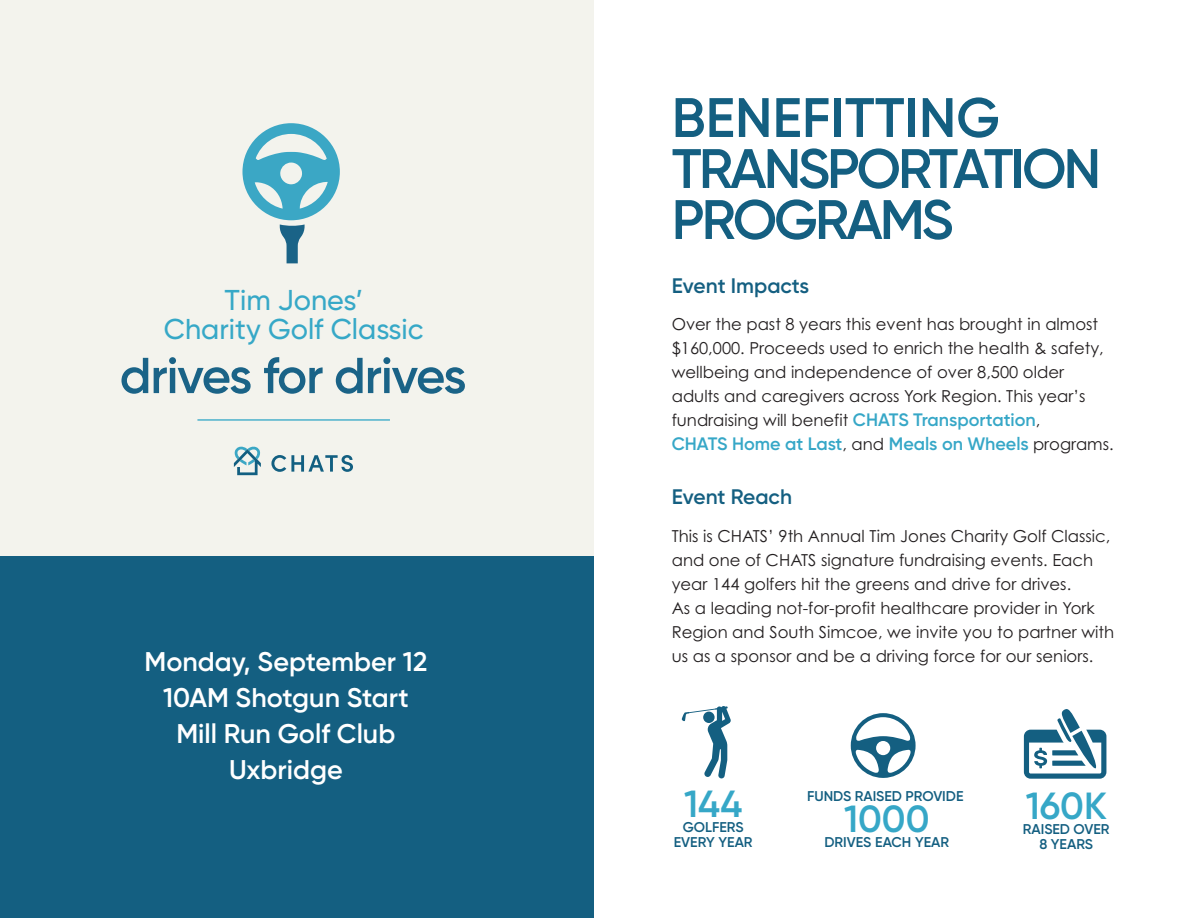
<style>
.page{position:relative;width:1188px;height:918px;background:#fff}
.page>*{position:absolute;margin:0;border:0;box-sizing:border-box;transform-origin:0 0}
.t1{font:600 55.5px/51px "Gilroy";letter-spacing:-.05em;color:#145f81}
.t2{font:600 50.4px "Gilroy";letter-spacing:-.02em;color:#1a6387}
.t3{font:600 37.8px "Gilroy";color:#36a7c7}
.t4{font:500 28.65px/28.7px "Gilroy";color:#36a8c7;text-align:center}
.t5{font:600 27px/36px "Gilroy";color:#fff;text-align:center}
.t6{font:600 21px "Gilroy";color:#145f81}
.t7{font:600 18px "Gilroy";color:#36a7c7}
.t8{font:16.5px/24px "Century Gothic";color:#231f20}
.t9{font:600 14.1px/14.7px "Gilroy";color:#145f81;text-align:center}
.s1{font-family:"Gilroy";font-weight:600;font-size:18px;color:#36a7c7}
.s2{font-family:"Century Gothic";font-weight:400;font-size:16.5px;color:#231f20}
</style>
<div class="page">
<div style="left:0;top:0;width:594px;height:557px;background:#f3f3ed"></div>
<div style="left:0;top:557px;width:594px;height:361px;background:#145f81"></div>
<svg style="left:271px;top:455px;width:82px;height:17px"></svg>
<svg style="left:234px;top:446px;width:27px;height:29px"></svg>
<hr style="left:197px;top:419px;width:193px;height:2px;background:#36a8c7">
<svg style="left:242px;top:123px;width:98px;height:140px"></svg>
<svg style="left:682px;top:706px;width:49px;height:72px"></svg>
<svg style="left:851px;top:713px;width:65px;height:65px"></svg>
<svg style="left:1024px;top:709px;width:82px;height:70px"></svg>
<p class="t4" style="left:164px;top:289px;width:261px">Tim Jones’<br>Charity Golf Classic</p>
<p class="t2" style="left:120px;top:358px;width:348px">drives for drives</p>
<p class="t5" style="left:144px;top:647px;width:284px">Monday, September 12</p>
<p class="t5" style="left:163px;top:683px;width:247px">10AM Shotgun Start</p>
<p class="t5" style="left:176px;top:719px;width:221px">Mill Run Golf Club<br>Uxbridge</p>
<p class="t1" style="left:672px;top:98px;width:431px">BENEFITTING<br>TRANSPORTATION<br>PROGRAMS</p>
<p class="t6" style="left:672px;top:278px;width:139px">Event Impacts</p>
<p class="t8" style="left:672px;top:314px;width:434px">Over the past 8 years this event has brought in almost $160,000. Proceeds used to enrich the health &amp; safety, wellbeing and independence of over 8,500 older adults and caregivers across York Region. This year’s fundraising will benefit <span class="s1">CHATS Transportation</span>,</p>
<p class="t7" style="left:672px;top:438px;width:444px">CHATS Home at Last<span class="s2">, and</span> Meals on Wheels <span class="s2">programs.</span></p>
<p class="t6" style="left:672px;top:490px;width:122px">Event Reach</p>
<p class="t8" style="left:672px;top:526px;width:444px">This is CHATS’ 9th Annual Tim Jones Charity Golf Classic, and one of CHATS signature fundraising events. Each year 144 golfers hit the greens and drive for drives.<br>As a leading not-for-profit healthcare provider in York Region and South Simcoe, we invite you to partner with us as a sponsor and be a driving force for our seniors.</p>
<p class="t3" style="left:684px;top:791px;width:60px">144</p>
<p class="t9" style="left:674px;top:821px;width:80px">GOLFERS<br>EVERY YEAR</p>
<p class="t9" style="left:807px;top:790px;width:158px">FUNDS RAISED PROVIDE</p>
<p class="t3" style="left:1026px;top:793px;width:83px">160K</p>
<p class="t9" style="left:1023px;top:823px;width:88px">RAISED OVER<br>8 YEARS</p>
<p class="t3" style="left:844px;top:805px;width:87px">1000</p>
<p class="t9" style="left:824px;top:836px;width:126px">DRIVES EACH YEAR</p>
</div>
